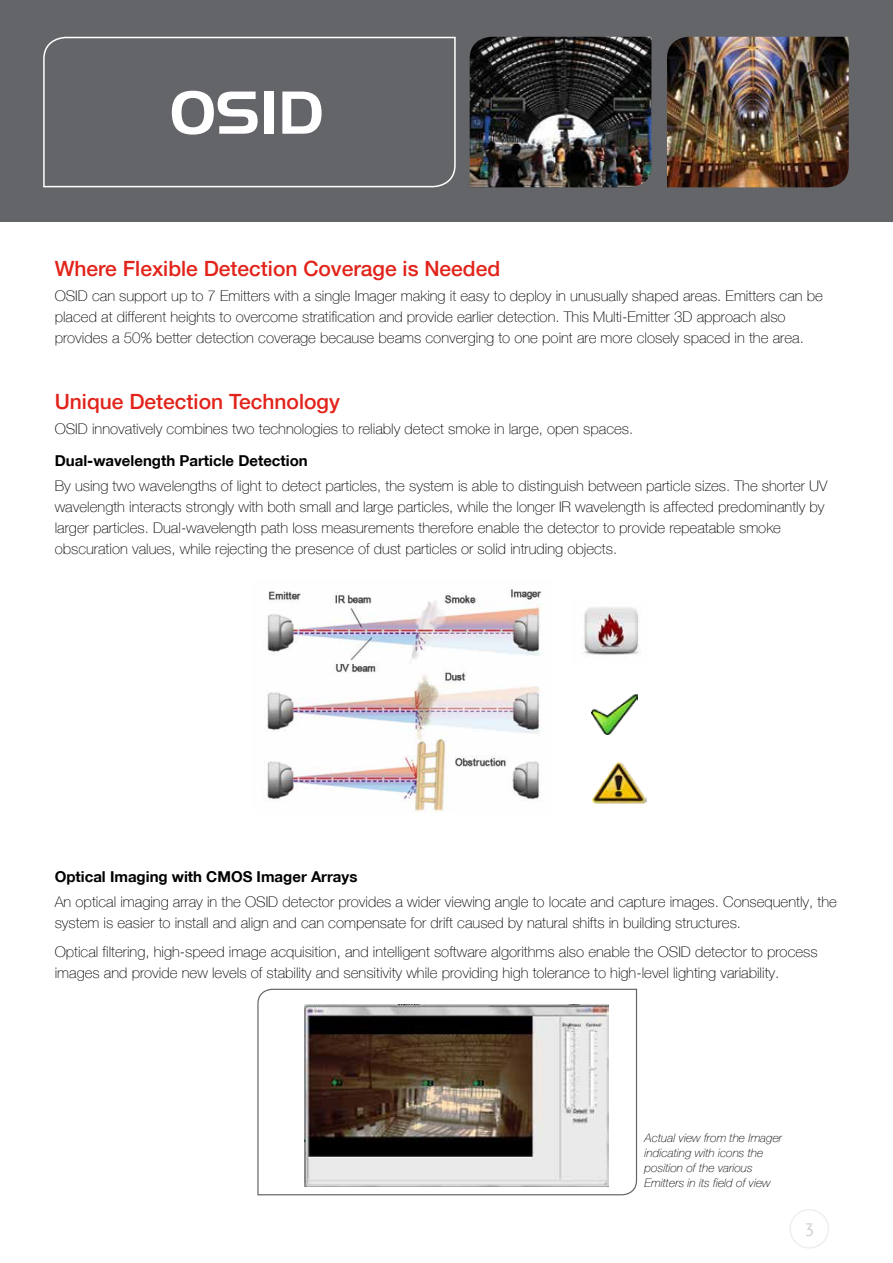
<style>
.page{position:relative;width:893px;height:1263px;background:#fff}
.page>*{position:absolute;margin:0;border:0;box-sizing:border-box;transform-origin:0 0}
.t1{font:500 21px "Helvetica Neue LT";color:#e2231a}
.t2{font:18px "PT Sans";color:#d2d0cd}
.t3{font:15px/21px "Helvetica Neue";color:#000}
.t4{font:700 15px "Helvetica Neue";color:#000}
.t5{font:italic 12px/15px "Helvetica Neue";color:#000}
</style>
<div class="page">
<div style="left:789px;top:1209px;width:40px;height:40px;border:2px solid #f0efef;border-radius:50%"></div>
<div style="left:0;top:0;width:893px;height:222px;background:#646569"></div>
<img style="left:470px;top:37px;width:181px;height:150px">
<img style="left:667px;top:37px;width:182px;height:150px">
<img style="left:592px;top:762px;width:55px;height:42px">
<img style="left:591px;top:694px;width:47px;height:40px">
<img style="left:583px;top:607px;width:58px;height:48px">
<img style="left:267px;top:589px;width:275px;height:223px">
<svg style="left:257px;top:988px;width:381px;height:208px"></svg>
<svg style="left:43px;top:36px;width:413px;height:152px"></svg>
<svg style="left:172px;top:91px;width:86px;height:44px"></svg>
<div style="left:264px;top:92px;width:10px;height:42px;background:#fff"></div>
<svg style="left:282px;top:92px;width:40px;height:42px"></svg>
<h1 class="t1" style="left:55px;top:256px;width:447px">Where Flexible Detection Coverage is Needed</h1>
<p class="t3" style="left:55px;top:285px;width:770px">OSID can support up to 7 Emitters with a single Imager making it easy to deploy in unusually shaped areas. Emitters can be placed at different heights to overcome stratification and provide earlier detection. This Multi-Emitter 3D approach also provides a 50% better detection coverage because beams converging to one point are more closely spaced in the area.</p>
<h1 class="t1" style="left:55px;top:389px;width:287px">Unique Detection Technology</h1>
<p class="t3" style="left:55px;top:418px;width:580px">OSID innovatively combines two technologies to reliably detect smoke in large, open spaces.</p>
<p class="t4" style="left:55px;top:451px;width:255px">Dual-wavelength Particle Detection</p>
<p class="t3" style="left:55px;top:475px;width:774px">By using two wavelengths of light to detect particles, the system is able to distinguish between particle sizes. The shorter UV wavelength interacts strongly with both small and large particles, while the longer IR wavelength is affected predominantly by larger particles. Dual-wavelength path loss measurements therefore enable the detector to provide repeatable smoke obscuration values, while rejecting the presence of dust particles or solid intruding objects.</p>
<p class="t4" style="left:55px;top:867px;width:304px">Optical Imaging with CMOS Imager Arrays</p>
<p class="t3" style="left:55px;top:891px;width:784px">An optical imaging array in the OSID detector provides a wider viewing angle to locate and capture images. Consequently, the system is easier to install and align and can compensate for drift caused by natural shifts in building structures.</p>
<p class="t3" style="left:55px;top:941px;width:764px">Optical filtering, high-speed image acquisition, and intelligent software algorithms also enable the OSID detector to process images and provide new levels of stability and sensitivity while providing high tolerance to high-level lighting variability.</p>
<p class="t5" style="left:645px;top:1130px;width:139px">Actual view from the Imager indicating with icons the position of the various<br>Emitters in its field of view</p>
<p class="t2" style="left:804px;top:1218px;width:11px">3</p>
</div>
